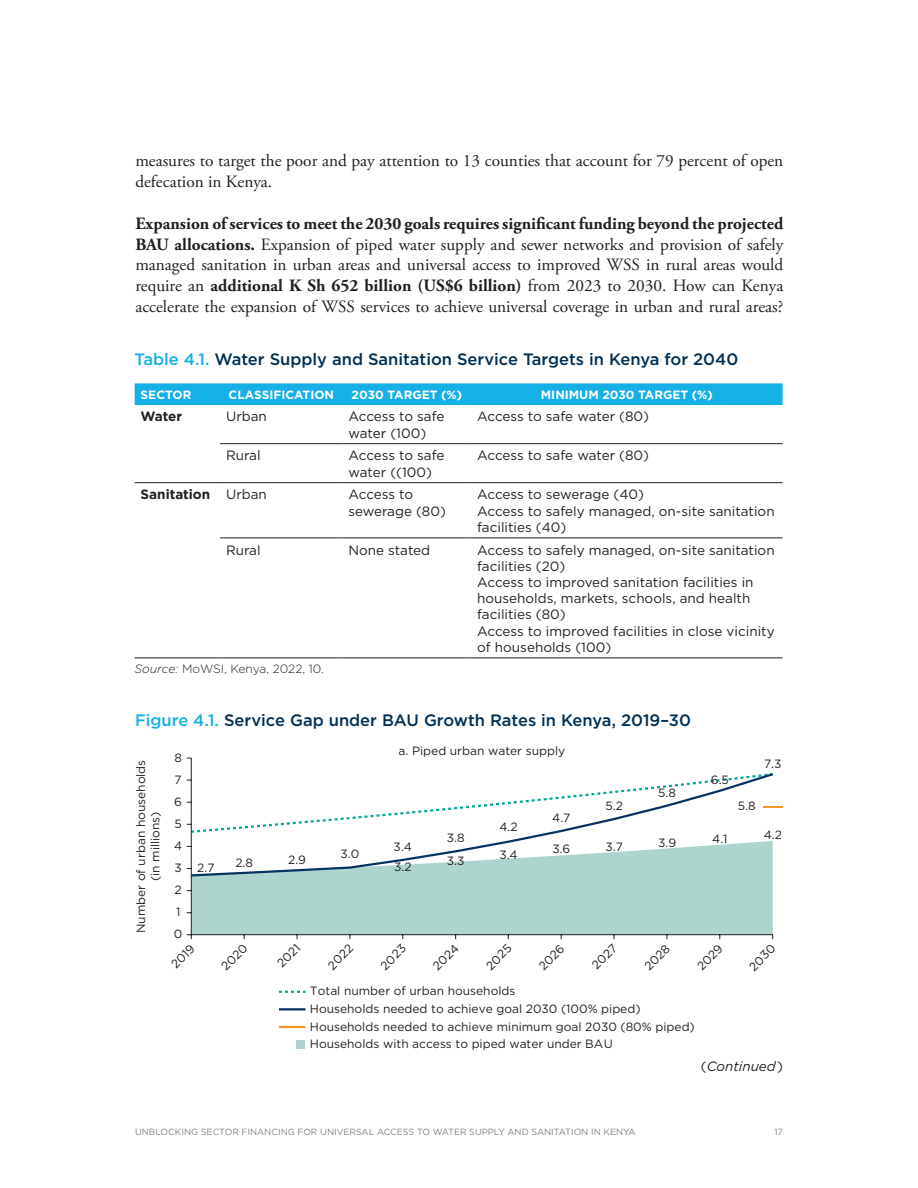
<style>
.page{position:relative;width:918px;height:1188px;background:#fff}
.page>*{position:absolute;margin:0;border:0;box-sizing:border-box;transform-origin:0 0}
.Body_Copy{font:17.25px/21px "Adobe Garamond Pro";color:#231f20}
.Table_title{font:500 16.5px "Gotham";color:#002f54}
.Figure_title{font:500 16.5px "Gotham";color:#002f54}
.Table_Body{font:13.5px/16.2px "Gotham";color:#231f20}
.Table_Body-2{font:700 13.5px "Gotham";color:#231f20}
.Table_Body-3{font:italic 13.5px "Gotham";color:#231f20}
.t1{font:12px/17.7px "Gotham";color:#231f20;text-align:center}
.Table_Col_Head{font:700 12px "Gotham";color:#fff}
.Table_sourceline__-F{font:300 12px "Gotham";color:#231f20}
.t2{font:9px "Gotham";color:#808285}
.s1{font-weight:700}
.s2{color:#14b0e6}
.s3{font-style:italic}
.s4{font-style:normal}
</style>
<div class="page">
<div style="left:135px;top:383px;width:648px;height:22px;background:#14b0e6"></div>
<hr style="left:220px;top:443px;width:123px;height:1px;background:#231f20">
<hr style="left:343px;top:443px;width:128px;height:1px;background:#231f20">
<hr style="left:471px;top:443px;width:312px;height:1px;background:#231f20">
<hr style="left:135px;top:482px;width:85px;height:1px;background:#231f20">
<hr style="left:220px;top:482px;width:123px;height:1px;background:#231f20">
<hr style="left:343px;top:482px;width:128px;height:1px;background:#231f20">
<hr style="left:471px;top:482px;width:312px;height:1px;background:#231f20">
<hr style="left:220px;top:537px;width:123px;height:1px;background:#231f20">
<hr style="left:343px;top:537px;width:128px;height:1px;background:#231f20">
<hr style="left:471px;top:537px;width:312px;height:1px;background:#231f20">
<hr style="left:135px;top:657px;width:85px;height:1px;background:#231f20">
<hr style="left:220px;top:657px;width:123px;height:1px;background:#231f20">
<hr style="left:343px;top:657px;width:128px;height:1px;background:#231f20">
<hr style="left:471px;top:657px;width:312px;height:1px;background:#231f20">
<div style="left:192px;top:878px;width:581px;height:56px;background:#aed4ce"></div>
<svg style="left:189px;top:771px;width:584px;height:107px"></svg>
<hr style="left:191px;top:758px;width:1px;height:177px;background:#231f20">
<svg style="left:187px;top:772px;width:595px;height:62px"></svg>
<hr style="left:191px;top:934px;width:582px;height:1px;background:#231f20">
<svg style="left:187px;top:934px;width:5px;height:5px"></svg>
<svg style="left:279px;top:991px;width:26px;height:2px"></svg>
<hr style="left:279px;top:1008px;width:26px;height:3px;background:#083361">
<hr style="left:279px;top:1026px;width:26px;height:2px;background:#f79422">
<div style="left:296px;top:1040px;width:9px;height:9px;background:#aed4ce"></div>
<p class="Body_Copy" style="left:135px;top:150px;width:650px">measures to target the poor and pay attention to 13 counties that account for 79 percent of open defecation in Kenya.</p>
<p class="Body_Copy" style="left:135px;top:213px;width:650px;text-align:justify"><span class="s1">Expansion of services to meet the 2030 goals requires significant funding beyond the projected BAU allocations.</span> Expansion of piped water supply and sewer networks and provision of safely managed sanitation in urban areas and universal access to improved WSS in rural areas would require an <span class="s1">additional K Sh 652 billion (US$6 billion)</span> from 2023 to 2030. How can Kenya accelerate the expansion of WSS services to achieve universal coverage in urban and rural areas?</p>
<p class="Table_title" style="left:135px;top:349px;width:605px"><span class="s2">Table 4.1.</span> Water Supply and Sanitation Service Targets in Kenya for 2040</p>
<p class="Table_Col_Head" style="left:141px;top:387px;width:52px">SECTOR</p>
<p class="Table_Col_Head" style="left:229px;top:387px;width:107px">CLASSIFICATION</p>
<p class="Table_Col_Head" style="left:352px;top:387px;width:112px">2030 TARGET (%)</p>
<p class="Table_Col_Head" style="left:541px;top:387px;width:174px">MINIMUM 2030 TARGET (%)</p>
<p class="Table_Body-2" style="left:141px;top:408px;width:43px">Water</p>
<p class="Table_Body" style="left:226px;top:408px;width:42px">Urban</p>
<p class="Table_Body" style="left:349px;top:408px;width:98px">Access to safe water (100)</p>
<p class="Table_Body" style="left:477px;top:408px;width:173px">Access to safe water (80)</p>
<p class="Table_Body" style="left:226px;top:447px;width:36px">Rural</p>
<p class="Table_Body" style="left:349px;top:447px;width:98px">Access to safe water ((100)</p>
<p class="Table_Body" style="left:477px;top:447px;width:173px">Access to safe water (80)</p>
<p class="Table_Body-2" style="left:141px;top:486px;width:71px">Sanitation</p>
<p class="Table_Body" style="left:226px;top:486px;width:42px">Urban</p>
<p class="Table_Body" style="left:349px;top:486px;width:99px">Access to sewerage (80)</p>
<p class="Table_Body" style="left:477px;top:486px;width:168px">Access to sewerage (40)</p>
<p class="Table_Body" style="left:477px;top:503px;width:299px">Access to safely managed, on-site sanitation facilities (40)</p>
<p class="Table_Body" style="left:226px;top:542px;width:36px">Rural</p>
<p class="Table_Body" style="left:349px;top:542px;width:83px">N one stated</p>
<p class="Table_Body" style="left:477px;top:542px;width:299px">Access to safely managed, on-site sanitation facilities (20)</p>
<p class="Table_Body" style="left:477px;top:574px;width:278px">Access to improved sanitation facilities in households, markets, schools, and health facilities (80)</p>
<p class="Table_Body" style="left:477px;top:623px;width:299px">Access to improved facilities in close vicinity of households (100)</p>
<p class="Table_sourceline__-F" style="left:135px;top:663px;width:191px"><span class="s3">Source:</span> MoWSI, Kenya, 2022, 10.</p>
<p class="Figure_title" style="left:135px;top:710px;width:558px"><span class="s2">Figure 4.1.</span> Service Gap under BAU Growth Rates in Kenya, 2019–30</p>
<p class="t1" style="left:134px;top:933px;width:175px;line-height:14.4px;rotate:-90deg">Number of urban households (in millions)</p>
<p class="t1" style="left:174px;top:748px;width:9px">8</p>
<p class="t1" style="left:175px;top:770px;width:9px">7</p>
<p class="t1" style="left:174px;top:793px;width:9px">6</p>
<p class="t1" style="left:174px;top:815px;width:9px">5</p>
<p class="t1" style="left:174px;top:837px;width:10px">4</p>
<p class="t1" style="left:174px;top:859px;width:9px">3</p>
<p class="t1" style="left:175px;top:881px;width:9px">2</p>
<p class="t1" style="left:176px;top:903px;width:6px">1</p>
<p class="t1" style="left:174px;top:925px;width:10px">0</p>
<p class="t1" style="left:197px;top:859px;width:19px">2.7</p>
<p class="t1" style="left:235px;top:854px;width:19px">2.8</p>
<p class="t1" style="left:288px;top:850px;width:19px">2.9</p>
<p class="t1" style="left:341px;top:845px;width:20px">3.0</p>
<p class="t1" style="left:399px;top:741px;width:168px">a. Piped urban water supply</p>
<p class="t1" style="left:606px;top:797px;width:19px">5.2</p>
<p class="t1" style="left:658px;top:784px;width:19px">5.8</p>
<p class="t1" style="left:711px;top:770px;width:20px">6.5</p>
<p class="t1" style="left:764px;top:754px;width:19px">7.3</p>
<p class="t1" style="left:738px;top:797px;width:19px">5.8</p>
<p class="t1" style="left:394px;top:838px;width:20px">3.4</p>
<p class="t1" style="left:394px;top:858px;width:19px">3.2</p>
<p class="t1" style="left:447px;top:828px;width:19px">3.8</p>
<p class="t1" style="left:447px;top:852px;width:19px">3.3</p>
<p class="t1" style="left:499px;top:818px;width:20px">4.2</p>
<p class="t1" style="left:499px;top:846px;width:20px">3.4</p>
<p class="t1" style="left:552px;top:809px;width:20px">4.7</p>
<p class="t1" style="left:552px;top:840px;width:20px">3.6</p>
<p class="t1" style="left:606px;top:837px;width:19px">3.7</p>
<p class="t1" style="left:658px;top:834px;width:20px">3.9</p>
<p class="t1" style="left:712px;top:830px;width:17px">4.1</p>
<p class="t1" style="left:764px;top:826px;width:20px">4.2</p>
<p class="t1" style="left:167px;top:959px;width:29px;rotate:-45deg">2019</p>
<p class="t1" style="left:217px;top:962px;width:33px;rotate:-45deg">2020</p>
<p class="t1" style="left:273px;top:959px;width:29px;rotate:-45deg">2021</p>
<p class="t1" style="left:323px;top:961px;width:32px;rotate:-45deg">2022</p>
<p class="t1" style="left:376px;top:961px;width:32px;rotate:-45deg">2023</p>
<p class="t1" style="left:428px;top:962px;width:33px;rotate:-45deg">2024</p>
<p class="t1" style="left:482px;top:961px;width:32px;rotate:-45deg">2025</p>
<p class="t1" style="left:534px;top:961px;width:32px;rotate:-45deg">2026</p>
<p class="t1" style="left:587px;top:961px;width:32px;rotate:-45deg">2027</p>
<p class="t1" style="left:640px;top:961px;width:32px;rotate:-45deg">2028</p>
<p class="t1" style="left:693px;top:961px;width:32px;rotate:-45deg">2029</p>
<p class="t1" style="left:745px;top:962px;width:33px;rotate:-45deg">2030</p>
<p class="t1" style="left:310px;top:982px;width:386px;text-align:left">Total number of urban households<br>Households needed to achieve goal 2030 (100% piped)<br>Households needed to achieve minimum goal 2030 (80% piped)<br>Households with access to piped water under BAU</p>
<p class="Table_Body-3" style="left:701px;top:1058px;width:84px"><span class="s4">(</span>Continued<span class="s4">)</span></p>
<p class="t2" style="left:135px;top:1126px;width:272px">Unblocking Sector Financing for Universa l Access</p>
<p class="t2" style="left:417px;top:1126px;width:218px">to Water Su pply and Sanitation in Kenya</p>
<p class="t2" style="left:774px;top:1126px;width:10px">17</p>
</div>
